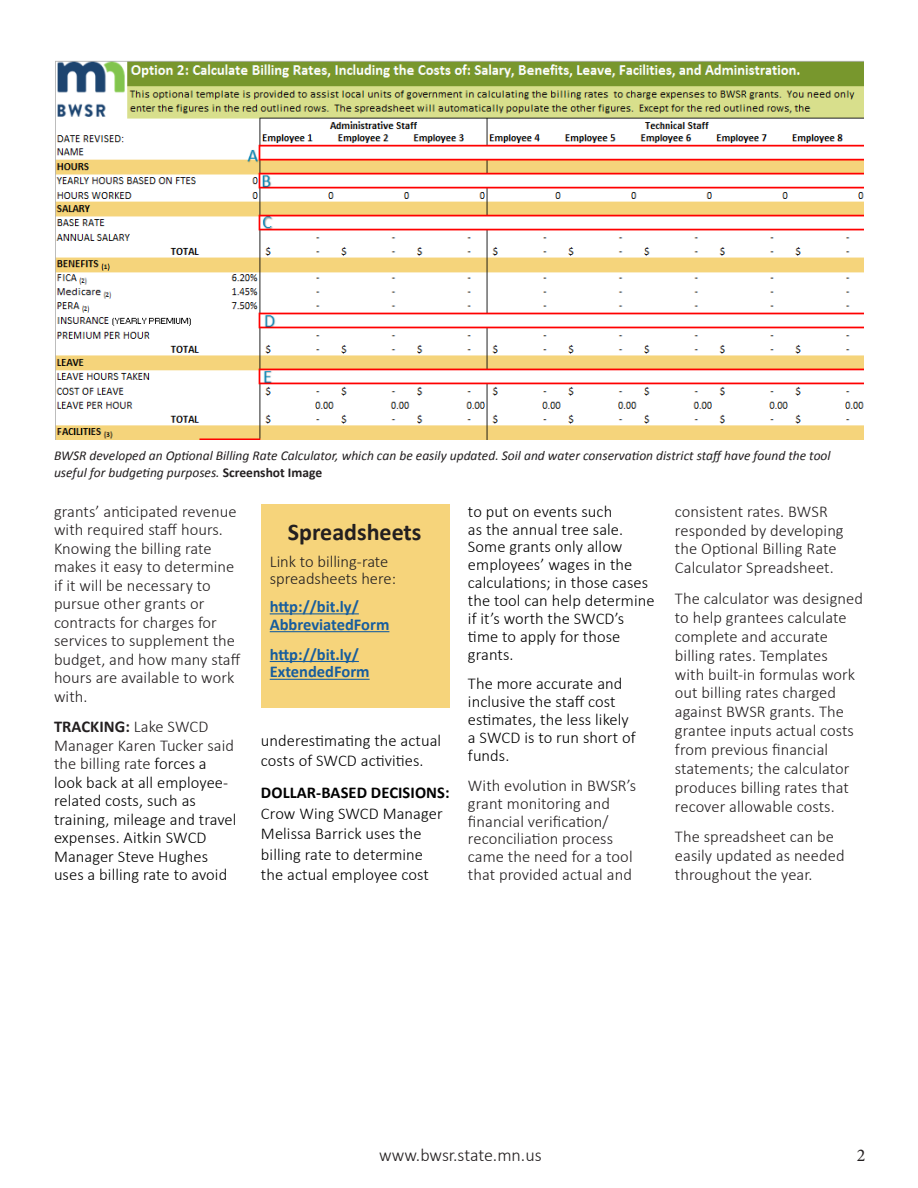
<style>
.page{position:relative;width:918px;height:1188px;background:#fff}
.page>*{position:absolute;margin:0;border:0;box-sizing:border-box;transform-origin:0 0}
.t1{font:700 24px "Calibri";color:#231f20}
.t2{font:300 18px "Calibri";letter-spacing:-.005em;color:#231f20}
.t3{font:18px "Minion Pro";color:#231f20}
.t4{font:300 16.5px/18.9px "Calibri";letter-spacing:.005em;color:#231f20}
.t5{font:300 16.5px/17.9px "Calibri";letter-spacing:.005em;color:#000}
.t6{font:700 16.5px/17.9px "Calibri";color:#175d9e}
.t7{font:700 16.5px "Calibri";letter-spacing:.005em;color:#000}
.t8{font:italic 13.5px "Calibri";color:#231f20}
.s1{font-weight:700;font-style:normal}
.s2{font-weight:700;color:#231f20}
.s3{color:#231f20}
</style>
<div class="page">
<div style="left:261px;top:504px;width:189px;height:204px;background:#f6d47b"></div>
<img style="left:56px;top:60px;width:808px;height:380px">
<hr style="left:270px;top:613px;width:89px;height:1px;background:#175d9e">
<hr style="left:270px;top:631px;width:119px;height:1px;background:#175d9e">
<hr style="left:270px;top:661px;width:89px;height:1px;background:#175d9e">
<hr style="left:270px;top:679px;width:100px;height:1px;background:#175d9e">
<p class="t8" style="left:54px;top:447px;width:778px">BWSR developed an Optional Billing Rate Calculator, which can be easily updated. Soil and water conservation district staff have found the tool</p>
<p class="t8" style="left:54px;top:463px;width:270px">useful for budgeting purposes. <span class="s1">Screenshot Image</span></p>
<p class="t4" style="left:54px;top:502px;width:188px;line-height:18.5px">grants’ anticipated revenue with required staff hours.<br>Knowing the billing rate makes it easy to determine if it will be necessary to pursue other grants or contracts for charges for services to supplement the budget, and how many staff hours are available to work with.</p>
<p class="t5" style="left:54px;top:717px;width:184px;line-height:18.5px"><span class="s2">TRACKING:</span> <span class="s3">Lake SWCD<br>Manager Karen Tucker said the billing rate</span> forces a look back at all employee&shy;related costs, such as training, mileage and travel expenses. Aitkin SWCD<br>Manager Steve Hughes uses a billing rate to avoid</p>
<p class="t5" style="left:468px;top:502px;width:188px">to put on events such<br>as the annual tree sale.<br>Some grants only allow employees’ wages in the calculations; in those cases the tool can help determine if it’s worth the SWCD’s time to apply for those grants.</p>
<p class="t5" style="left:468px;top:675px;width:169px">The more accurate and inclusive the staff cost estimates, the less likely a SWCD is to run short of funds.</p>
<p class="t4" style="left:468px;top:776px;width:170px;line-height:17.9px">With evolution in BWSR’s grant monitoring and financial verification/ reconciliation process came the need for a tool that provided actual and</p>
<p class="t4" style="left:675px;top:502px;width:170px">consistent rates. BWSR responded by developing the Optional Billing Rate<br>Calculator Spreadsheet.</p>
<p class="t4" style="left:675px;top:589px;width:189px">The calculator was designed to help grantees calculate complete and accurate billing rates. Templates<br>with built-in formulas work out billing rates charged against BWSR grants. The grantee inputs actual costs from previous financial statements; the calculator produces billing rates that recover allowable costs.</p>
<p class="t4" style="left:675px;top:827px;width:171px">The spreadsheet can be easily updated as needed throughout the year.</p>
<p class="t1" style="left:288px;top:517px;width:135px">Spreadsheets</p>
<p class="t4" style="left:270px;top:552px;width:128px;line-height:17.9px">Link to billing-rate spreadsheets here:</p>
<p class="t6" style="left:270px;top:598px;width:121px">http://bit.ly/<br>AbbreviatedForm</p>
<p class="t6" style="left:270px;top:645px;width:101px">http://bit.ly/<br>ExtendedForm</p>
<p class="t5" style="left:261px;top:730px;width:182px;line-height:20.4px">underestimating the actual costs of SWCD activities.</p>
<h4 class="t7" style="left:261px;top:782px;width:190px">DOLLAR-BASED DECISIONS:</h4>
<p class="t5" style="left:261px;top:803px;width:183px;line-height:20.4px">Crow Wing SWCD Manager<br>Melissa Barrick uses the billing rate to determine the actual employee cost</p>
<p class="t2" style="left:379px;top:1144px;width:164px">www.bwsr.state.mn.us</p>
<p class="t3" style="left:857px;top:1143px;width:10px">2</p>
</div>
